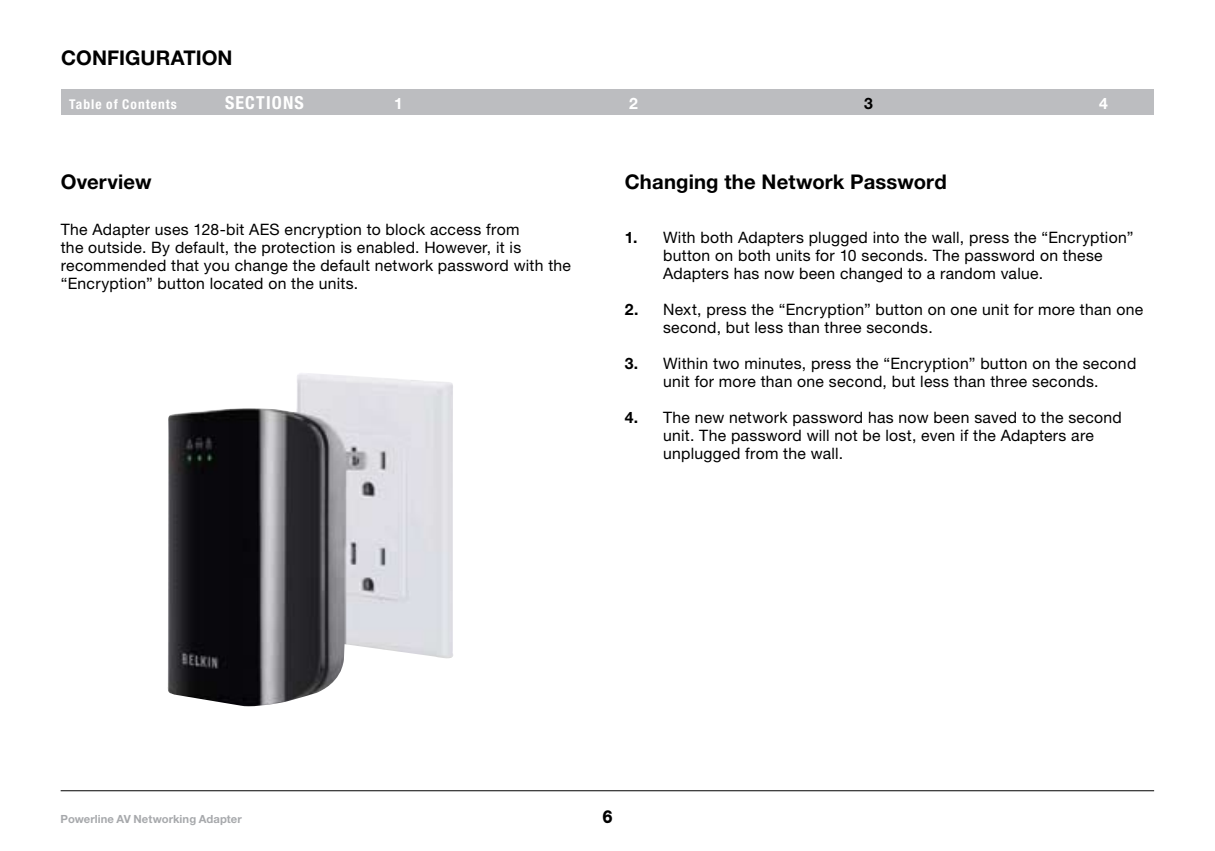
<style>
.page{position:relative;width:1215px;height:851px;background:#fff}
.page>*{position:absolute;margin:0;border:0;box-sizing:border-box;transform-origin:0 0}
.t1{font:700 20.25px "Helvetica Neue LT Pro";letter-spacing:.005em;color:#000}
.t2{font:700 condensed 18px "Helvetica Neue LT Pro";letter-spacing:.065em;color:#fff}
.t3{font:800 18px "Helvetica Neue LT Pro";color:#000;scale:.9 1}
.t4{font:15.75px/18px "Helvetica Neue LT Pro";letter-spacing:.02em;color:#000}
.t5{font:700 15.75px "Helvetica Neue LT Pro";color:#fff}
.t6{font:700 15.75px "Helvetica Neue LT Pro";color:#000}
.t7{font:700 condensed 13.5px "Helvetica Neue LT Pro";color:#fff}
.t8{font:700 11.25px "Helvetica Neue LT Pro";letter-spacing:.005em;color:#a7a9ac}
.s1{font-weight:700}
</style>
<div class="page">
<hr style="left:61px;top:790px;width:1093px;height:1px;background:#000">
<div style="left:61px;top:89px;width:1093px;height:26px;background:#bcbdc0"></div>
<img style="left:167px;top:373px;width:286px;height:333px">
<p class="t1" style="left:61px;top:45px;width:173px">CONFIGURATION</p>
<p class="t7" style="left:69px;top:96px;width:109px">Table of Contents</p>
<p class="t2" style="left:225px;top:92px;width:80px">sections</p>
<p class="t5" style="left:394px;top:93px;width:10px">1</p>
<p class="t5" style="left:629px;top:93px;width:10px">2</p>
<p class="t5" style="left:1099px;top:93px;width:10px">4</p>
<p class="t6" style="left:864px;top:93px;width:10px">3</p>
<p class="t1" style="left:61px;top:169px;width:92px">Overview</p>
<p class="t4" style="left:61px;top:220px;width:512px">The Adapter uses 128-bit AES encryption to block access from<br>the outside. By default, the protection is enabled. However, it is recommended that you change the default network password with the “Encryption” button located on the units.</p>
<p class="t1" style="left:625px;top:169px;width:323px">Changing the Network Password</p>
<p class="t4" style="left:663px;top:228px;width:472px;text-indent:-38px"><span class="s1">1.</span> With both Adapters plugged into the wall, press the “Encryption” button on both units for 10 seconds. The password on these<br>Adapters has now been changed to a random value.</p>
<p class="t4" style="left:663px;top:300px;width:482px;text-indent:-38px"><span class="s1">2.</span> Next, press the “Encryption” button on one unit for more than one second, but less than three seconds.</p>
<p class="t4" style="left:625px;top:354px;width:513px;text-align:center"><span class="s1">3.</span> Within two minutes, press the “Encryption” button on the second unit for more than one second, but less than three seconds.</p>
<p class="t4" style="left:663px;top:408px;width:460px;text-indent:-38px"><span class="s1">4.</span> The new network password has now been saved to the second unit. The password will not be lost, even if the Adapters are unplugged from the wall.</p>
<p class="t8" style="left:61px;top:811px;width:183px">Powerline AV Networking Adapter</p>
<p class="t3" style="left:603px;top:805px;width:13px">6</p>
</div>
